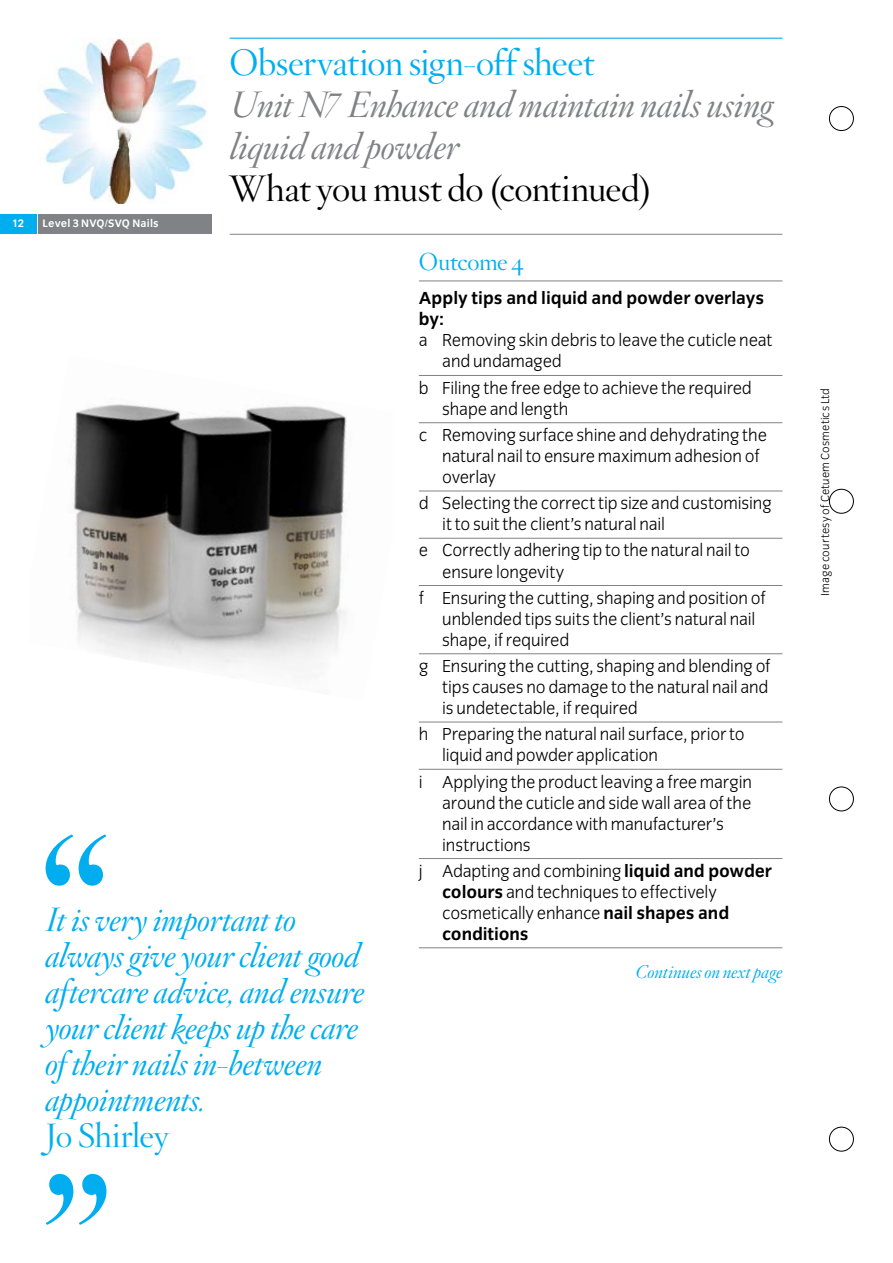
<style>
.page{position:relative;width:893px;height:1263px;background:#fff}
.page>*{position:absolute;margin:0;border:0;box-sizing:border-box;transform-origin:0 0}
.t1{font:216px/337.2px "Hoefler Titling HTF Lt Roman";color:#00aeef}
.t2{font:italic 36px/42px "Hoefler Titling HTF Lt";letter-spacing:-.015em;color:#808285}
.t3{font:36px "Hoefler Titling HTF Lt Roman";letter-spacing:-.015em;color:#00aeef}
.t4{font:36px "Hoefler Titling HTF Lt Roman";letter-spacing:-.015em;color:#000}
.t5{font:italic 33px/36px "Hoefler Titling HTF Lt";letter-spacing:-.015em;color:#00aeef}
.t6{font:33px "Hoefler Titling HTF Lt Roman";letter-spacing:-.02em;color:#00aeef}
.t7{font:24px "Hoefler Titling HTF Lt Roman";letter-spacing:-.02em;color:#00aeef}
.t8{font:300 18px/21px "Congress Sans";letter-spacing:-.01em;color:#000}
.t9{font:700 18px/21px "Congress Sans";color:#000}
.t10{font:italic 18px "Hoefler Titling HTF Lt";color:#00aeef}
.t11{font:300 12px "Congress Sans";letter-spacing:.015em;color:#000}
.t12{font:700 11.25px "Congress Sans";letter-spacing:.015em;color:#fff}
.s1{font-weight:700}
</style>
<div class="page">
<div style="left:38px;top:215px;width:174px;height:19px;background:#808285"></div>
<div style="left:0;top:215px;width:36px;height:19px;background:#00aeef"></div>
<div style="left:829px;top:106px;width:25px;height:25px;border:1px solid #000;border-radius:50%"></div>
<div style="left:829px;top:1127px;width:25px;height:24px;border:1px solid #000;border-radius:50%"></div>
<div style="left:829px;top:787px;width:25px;height:24px;border:1px solid #000;border-radius:50%"></div>
<div style="left:829px;top:489px;width:25px;height:24px;border:1px solid #000;border-radius:50%"></div>
<img style="left:38px;top:38px;width:170px;height:166px">
<hr style="left:230px;top:38px;width:552px;height:1px;background:#00aeef">
<hr style="left:419px;top:281px;width:363px;height:1px;background:#808285">
<hr style="left:419px;top:375px;width:363px;height:1px;background:#808285">
<hr style="left:419px;top:422px;width:363px;height:1px;background:#808285">
<hr style="left:419px;top:491px;width:363px;height:1px;background:#808285">
<hr style="left:419px;top:538px;width:363px;height:1px;background:#808285">
<hr style="left:419px;top:585px;width:363px;height:1px;background:#808285">
<hr style="left:419px;top:653px;width:363px;height:1px;background:#808285">
<hr style="left:419px;top:722px;width:363px;height:1px;background:#808285">
<hr style="left:419px;top:769px;width:363px;height:1px;background:#808285">
<hr style="left:419px;top:858px;width:363px;height:1px;background:#808285">
<hr style="left:419px;top:947px;width:363px;height:1px;background:#808285">
<hr style="left:230px;top:234px;width:552px;height:1px;background:#808285">
<img style="left:72px;top:404px;width:275px;height:261px">
<p class="t12" style="left:12px;top:217px;width:14px">12</p>
<p class="t12" style="left:43px;top:217px;width:118px">Level 3 NVQ/SVQ Nails</p>
<h2 class="t3" style="left:230px;top:39px;width:367px">Observation sign-off sheet</h2>
<h2 class="t2" style="left:230px;top:85px;width:545px">Unit N7 Enhance and maintain nails using liquid and powder</h2>
<h2 class="t4" style="left:230px;top:165px;width:424px">What you must do (continued)</h2>
<h1 class="t1" style="left:33px;top:747px;width:88px">“ ”</h1>
<h3 class="t5" style="left:45px;top:903px;width:321px">It is very important to always give your client good aftercare advice, and ensure your client keeps up the care of their nails in-between appointments.</h3>
<h3 class="t6" style="left:45px;top:1114px;width:125px">Jo Shirley</h3>
<h3 class="t7" style="left:419px;top:246px;width:106px">Outcome 4</h3>
<p class="t9" style="left:419px;top:288px;width:347px">Apply tips and liquid and powder overlays by:</p>
<p class="t8" style="left:442px;top:330px;width:332px;text-indent:-23px">a Removing skin debris to leave the cuticle neat and undamaged</p>
<p class="t8" style="left:442px;top:377px;width:311px;text-indent:-23px">b Filing the free edge to achieve the required shape and length</p>
<p class="t8" style="left:442px;top:425px;width:326px;text-indent:-23px">c Removing surface shine and dehydrating the natural nail to ensure maximum adhesion of overlay</p>
<p class="t8" style="left:442px;top:493px;width:331px;text-indent:-23px">d Selecting the correct tip size and customising it to suit the client’s natural nail</p>
<p class="t8" style="left:442px;top:540px;width:309px;text-indent:-23px">e Correctly adhering tip to the natural nail to ensure longevity</p>
<p class="t8" style="left:442px;top:587px;width:325px;text-indent:-23px">f Ensuring the cutting, shaping and position of unblended tips suits the client’s natural nail shape, if required</p>
<p class="t8" style="left:442px;top:656px;width:330px;text-align:justify;text-indent:-23px">g Ensuring the cutting, shaping and blending of tips causes no damage to the natural nail and is undetectable, if required</p>
<p class="t8" style="left:442px;top:724px;width:304px;text-indent:-23px">h Preparing the natural nail surface, prior to liquid and powder application</p>
<p class="t8" style="left:442px;top:771px;width:311px;text-indent:-23px">i Applying the product leaving a free margin around the cuticle and side wall area of the nail in accordance with manufacturer’s instructions</p>
<p class="t8" style="left:442px;top:860px;width:331px;text-indent:-23px">j Adapting and combining <span class="s1">liquid and powder colours</span> and techniques to effectively cosmetically enhance <span class="s1">nail shapes and conditions</span></p>
<p class="t10" style="left:636px;top:959px;width:148px">Continues on next page</p>
<p class="t11" style="left:819px;top:596px;width:209px;rotate:-90deg">Image courtesy of Cetuem Cosmetics Ltd</p>
</div>
